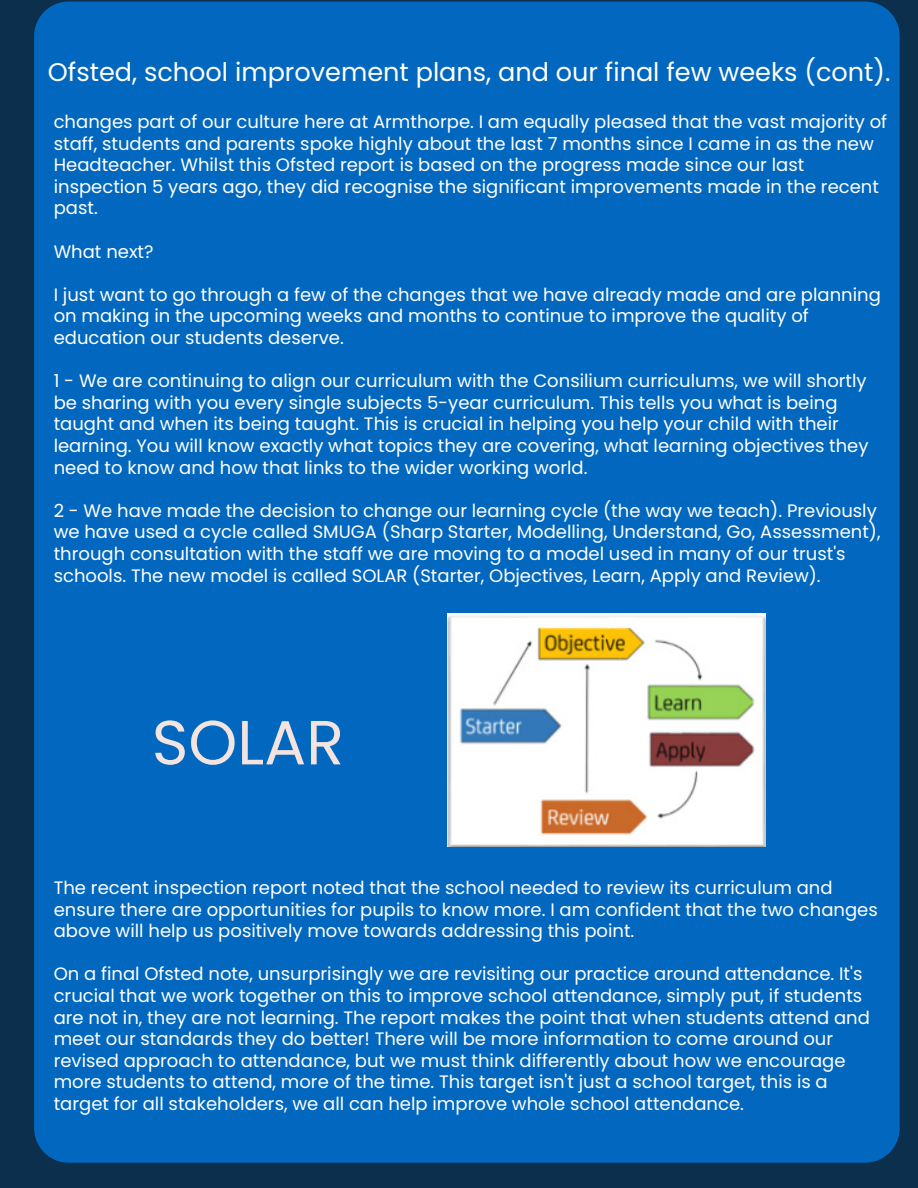
<style>
.page{position:relative;width:918px;height:1188px;background:#0b2f4d}
.page>*{position:absolute;margin:0;border:0;box-sizing:border-box;transform-origin:0 0}
.t1{font:62.25px "Poppins";color:#f4e4e1}
.t2{font:25.5px "Poppins";color:#fff}
.t3{font:18px/21.6px "Poppins";color:#fff}
</style>
<div class="page">
<div style="left:34px;top:2px;width:866px;height:1161px;background:#0268bf"></div>
<img style="left:448px;top:614px;width:317px;height:233px">
<h2 class="t2" style="left:48px;top:58px;width:844px">Ofsted, school improvement plans, and our final few weeks (cont).</h2>
<p class="t3" style="left:54px;top:111px;width:835px">changes part of our culture here at Armthorpe. I am equally pleased that the vast majority of staff, students and parents spoke highly about the last 7 months since I came in as the new Headteacher. Whilst this Ofsted report is based on the progress made since our last inspection 5 years ago, they did recognise the significant improvements made in the recent past.</p>
<p class="t3" style="left:54px;top:241px;width:101px">What next?</p>
<p class="t3" style="left:54px;top:284px;width:829px">I just want to go through a few of the changes that we have already made and are planning on making in the upcoming weeks and months to continue to improve the quality of education our students deserve.</p>
<p class="t3" style="left:54px;top:370px;width:816px">1 - We are continuing to align our curriculum with the Consilium curriculums, we will shortly be sharing with you every single subjects 5-year curriculum. This tells you what is being taught and when its being taught. This is crucial in helping you help your child with their learning. You will know exactly what topics they are covering, what learning objectives they need to know and how that links to the wider working world.</p>
<p class="t3" style="left:54px;top:500px;width:828px">2 - We have made the decision to change our learning cycle (the way we teach). Previously we have used a cycle called SMUGA (Sharp Starter, Modelling, Understand, Go, Assessment), through consultation with the staff we are moving to a model used in many of our trust's schools. The new model is called SOLAR (Starter, Objectives, Learn, Apply and Review).</p>
<h1 class="t1" style="left:152px;top:706px;width:194px">SOLAR</h1>
<p class="t3" style="left:54px;top:877px;width:826px">The recent inspection report noted that the school needed to review its curriculum and ensure there are opportunities for pupils to know more. I am confident that the two changes above will help us positively move towards addressing this point.</p>
<p class="t3" style="left:54px;top:963px;width:818px">On a final Ofsted note, unsurprisingly we are revisiting our practice around attendance. It's crucial that we work together on this to improve school attendance, simply put, if students are not in, they are not learning. The report makes the point that when students attend and meet our standards they do better! There will be more information to come around our revised approach to attendance, but we must think differently about how we encourage more students to attend, more of the time. This target isn't just a school target, this is a target for all stakeholders, we all can help improve whole school attendance.</p>
</div>
